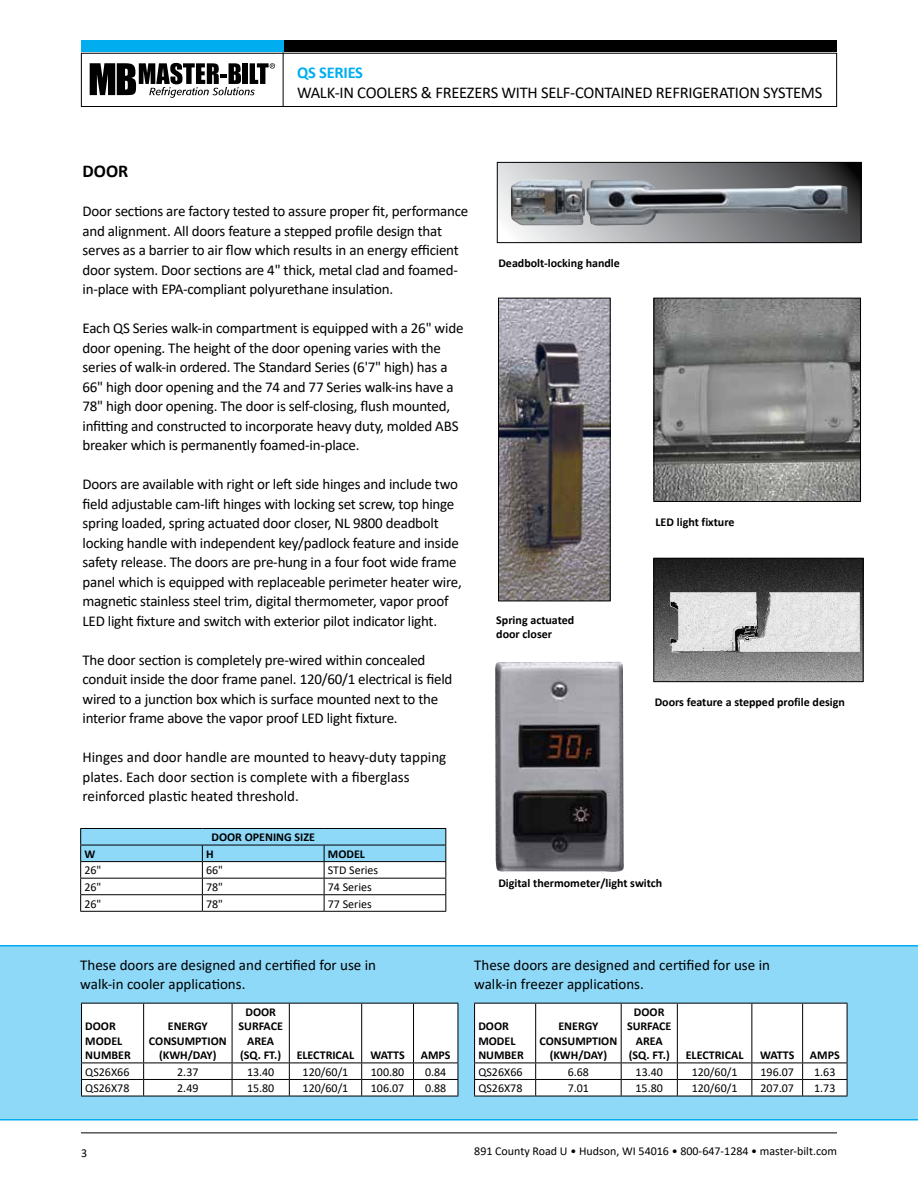
<style>
.page{position:relative;width:918px;height:1188px;background:#fff}
.page>*{position:absolute;margin:0;border:0;box-sizing:border-box;transform-origin:0 0}
.t1{font:700 18px "Calibri";color:#000}
.t2{font:16.5px "Calibri";letter-spacing:-.015em;color:#000}
.t3{font:700 16.5px "Calibri";letter-spacing:-.015em;color:#00aeef}
.t4{font:15px/19.5px "Calibri";letter-spacing:-.015em;color:#000}
.t5{font:700 12px/14.4px "Calibri";color:#000;text-align:center}
.t6{font:12px "Calibri";color:#000}
</style>
<div class="page">
<hr style="left:81px;top:1132px;width:756px;height:1px;background:#000">
<div style="left:81px;top:53px;width:756px;height:54px;border:1px solid #000"></div>
<hr style="left:283px;top:52px;width:1px;height:54px;background:#000">
<div style="left:81px;top:40px;width:756px;height:12px;background:#000"></div>
<div style="left:81px;top:40px;width:203px;height:12px;background:#00aeef"></div>
<svg style="left:90px;top:63px;width:185px;height:35px"></svg>
<div style="left:0;top:945px;width:918px;height:175px;background:#8ed8f8"></div>
<svg style="left:80px;top:828px;width:366px;height:83px"></svg>
<hr style="left:80px;top:911px;width:122px;height:1px;background:#000">
<hr style="left:202px;top:911px;width:122px;height:1px;background:#000">
<hr style="left:324px;top:911px;width:122px;height:1px;background:#000">
<svg style="left:81px;top:1003px;width:378px;height:93px"></svg>
<hr style="left:81px;top:1096px;width:63px;height:1px;background:#000">
<hr style="left:144px;top:1096px;width:88px;height:1px;background:#000">
<hr style="left:232px;top:1096px;width:57px;height:1px;background:#000">
<hr style="left:289px;top:1096px;width:73px;height:1px;background:#000">
<hr style="left:362px;top:1096px;width:52px;height:1px;background:#000">
<hr style="left:414px;top:1096px;width:44px;height:1px;background:#000">
<svg style="left:474px;top:1003px;width:374px;height:93px"></svg>
<hr style="left:474px;top:1096px;width:62px;height:1px;background:#000">
<hr style="left:536px;top:1096px;width:85px;height:1px;background:#000">
<hr style="left:621px;top:1096px;width:56px;height:1px;background:#000">
<hr style="left:677px;top:1096px;width:75px;height:1px;background:#000">
<hr style="left:752px;top:1096px;width:51px;height:1px;background:#000">
<hr style="left:803px;top:1096px;width:44px;height:1px;background:#000">
<svg style="left:499px;top:164px;width:360px;height:77px"></svg>
<img style="left:511px;top:180px;width:336px;height:45px">
<div style="left:497px;top:162px;width:364px;height:81px;border:1px solid #000"></div>
<img style="left:655px;top:560px;width:207px;height:120px">
<div style="left:653px;top:558px;width:211px;height:124px;border:1px solid #000"></div>
<img style="left:656px;top:300px;width:203px;height:200px">
<div style="left:654px;top:298px;width:207px;height:204px;border:1px solid #000"></div>
<img style="left:500px;top:300px;width:109px;height:299px">
<div style="left:498px;top:298px;width:113px;height:303px;border:1px solid #000"></div>
<img style="left:495px;top:662px;width:129px;height:210px">
<p class="t3" style="left:297px;top:61px;width:68px">QS SERIES</p>
<p class="t2" style="left:297px;top:81px;width:527px">WALK-IN COOLERS &amp; FREEZERS WITH SELF-CONTAINED REFRIGERATION SYSTEMS</p>
<p class="t1" style="left:82px;top:159px;width:47px">DOOR</p>
<p class="t4" style="left:82px;top:201px;width:387px">Door sections are factory tested to assure proper fit, performance and alignment. All doors feature a stepped profile design that serves as a barrier to air flow which results in an energy efficient door system. Door sections are 4" thick, metal clad and foamed&shy;in-place with EPA-compliant polyurethane insulation.</p>
<p class="t4" style="left:82px;top:318px;width:382px">Each QS Series walk-in compartment is equipped with a 26" wide door opening. The height of the door opening varies with the series of walk-in ordered. The Standard Series (6'7" high) has a 66" high door opening and the 74 and 77 Series walk-ins have a 78" high door opening. The door is self-closing, flush mounted, infitting and constructed to incorporate heavy duty, molded ABS breaker which is permanently foamed-in-place.</p>
<p class="t4" style="left:82px;top:474px;width:381px">Doors are available with right or left side hinges and include two field adjustable cam-lift hinges with locking set screw, top hinge spring loaded, spring actuated door closer, NL 9800 deadbolt locking handle with independent key/padlock feature and inside safety release. The doors are pre-hung in a four foot wide frame panel which is equipped with replaceable perimeter heater wire, magnetic stainless steel trim, digital thermometer, vapor proof LED light fixture and switch with exterior pilot indicator light.</p>
<p class="t4" style="left:82px;top:650px;width:371px">The door section is completely pre-wired within concealed conduit inside the door frame panel. 120/60/1 electrical is field wired to a junction box which is surface mounted next to the interior frame above the vapor proof LED light fixture.</p>
<p class="t4" style="left:82px;top:747px;width:365px">Hinges and door handle are mounted to heavy-duty tapping plates. Each door section is complete with a fiberglass reinforced plastic heated threshold.</p>
<p class="t5" style="left:212px;top:830px;width:105px">DOOR OPENING SIZE</p>
<p class="t5" style="left:84px;top:846px;width:12px">W</p>
<p class="t5" style="left:206px;top:846px;width:9px">H</p>
<p class="t5" style="left:328px;top:846px;width:39px">MODEL</p>
<p class="t6" style="left:84px;top:862px;width:18px">26"</p>
<p class="t6" style="left:206px;top:862px;width:18px">66"</p>
<p class="t6" style="left:328px;top:862px;width:52px">STD Series</p>
<p class="t6" style="left:84px;top:879px;width:18px">26"</p>
<p class="t6" style="left:206px;top:879px;width:18px">78"</p>
<p class="t6" style="left:328px;top:879px;width:45px">74 Series</p>
<p class="t6" style="left:84px;top:895px;width:18px">26"</p>
<p class="t6" style="left:206px;top:895px;width:18px">78"</p>
<p class="t6" style="left:328px;top:895px;width:45px">77 Series</p>
<p class="t5" style="left:498px;top:256px;width:123px">Deadbolt-locking handle</p>
<p class="t5" style="left:496px;top:612px;width:80px;text-align:left">Spring actuated door closer</p>
<p class="t5" style="left:656px;top:515px;width:81px">LED light fixture</p>
<p class="t5" style="left:655px;top:694px;width:192px">Doors feature a stepped profile design</p>
<p class="t5" style="left:498px;top:876px;width:165px">Digital thermometer/light switch</p>
<p class="t4" style="left:80px;top:955px;width:297px">These doors are designed and certified for use in walk-in cooler applications.</p>
<p class="t4" style="left:474px;top:955px;width:297px">These doors are designed and certified for use in walk-in freezer applications.</p>
<p class="t5" style="left:85px;top:1019px;width:47px;text-align:left">DOOR<br>MODEL<br>NUMBER</p>
<p class="t5" style="left:149px;top:1019px;width:79px">ENERGY<br>CONSUMPTION (KWH/DAY)</p>
<p class="t5" style="left:239px;top:1005px;width:46px">DOOR<br>SURFACE<br>AREA (SQ. FT.)</p>
<p class="t5" style="left:297px;top:1048px;width:59px">ELECTRICAL</p>
<p class="t5" style="left:370px;top:1048px;width:36px">WATTS</p>
<p class="t5" style="left:421px;top:1048px;width:31px">AMPS</p>
<p class="t5" style="left:478px;top:1019px;width:47px;text-align:left">DOOR<br>MODEL<br>NUMBER</p>
<p class="t5" style="left:540px;top:1019px;width:79px">ENERGY<br>CONSUMPTION (KWH/DAY)</p>
<p class="t5" style="left:627px;top:1005px;width:46px">DOOR<br>SURFACE<br>AREA (SQ. FT.)</p>
<p class="t5" style="left:686px;top:1048px;width:59px">ELECTRICAL</p>
<p class="t5" style="left:760px;top:1048px;width:36px">WATTS</p>
<p class="t5" style="left:810px;top:1048px;width:31px">AMPS</p>
<p class="t6" style="left:85px;top:1063px;width:46px">QS26X66</p>
<p class="t6" style="left:177px;top:1063px;width:23px">2.37</p>
<p class="t6" style="left:247px;top:1063px;width:29px">13.40</p>
<p class="t6" style="left:303px;top:1063px;width:47px">120/60/1</p>
<p class="t6" style="left:371px;top:1063px;width:35px">100.80</p>
<p class="t6" style="left:425px;top:1063px;width:23px">0.84</p>
<p class="t6" style="left:85px;top:1080px;width:46px">QS26X78</p>
<p class="t6" style="left:177px;top:1080px;width:23px">2.49</p>
<p class="t6" style="left:247px;top:1080px;width:29px">15.80</p>
<p class="t6" style="left:303px;top:1080px;width:47px">120/60/1</p>
<p class="t6" style="left:371px;top:1080px;width:35px">106.07</p>
<p class="t6" style="left:425px;top:1080px;width:23px">0.88</p>
<p class="t6" style="left:478px;top:1063px;width:46px">QS26X66</p>
<p class="t6" style="left:568px;top:1063px;width:23px">6.68</p>
<p class="t6" style="left:636px;top:1063px;width:29px">13.40</p>
<p class="t6" style="left:692px;top:1063px;width:47px">120/60/1</p>
<p class="t6" style="left:761px;top:1063px;width:35px">196.07</p>
<p class="t6" style="left:814px;top:1063px;width:23px">1.63</p>
<p class="t6" style="left:478px;top:1080px;width:46px">QS26X78</p>
<p class="t6" style="left:568px;top:1080px;width:23px">7.01</p>
<p class="t6" style="left:636px;top:1080px;width:29px">15.80</p>
<p class="t6" style="left:692px;top:1080px;width:47px">120/60/1</p>
<p class="t6" style="left:761px;top:1080px;width:35px">207.07</p>
<p class="t6" style="left:814px;top:1080px;width:23px">1.73</p>
<p class="t6" style="left:81px;top:1145px;width:8px">3</p>
<p class="t6" style="left:474px;top:1143px;width:364px">891 County Road U • Hudson, WI 54016 • 800-647-1284 • master-bilt.com</p>
</div>
